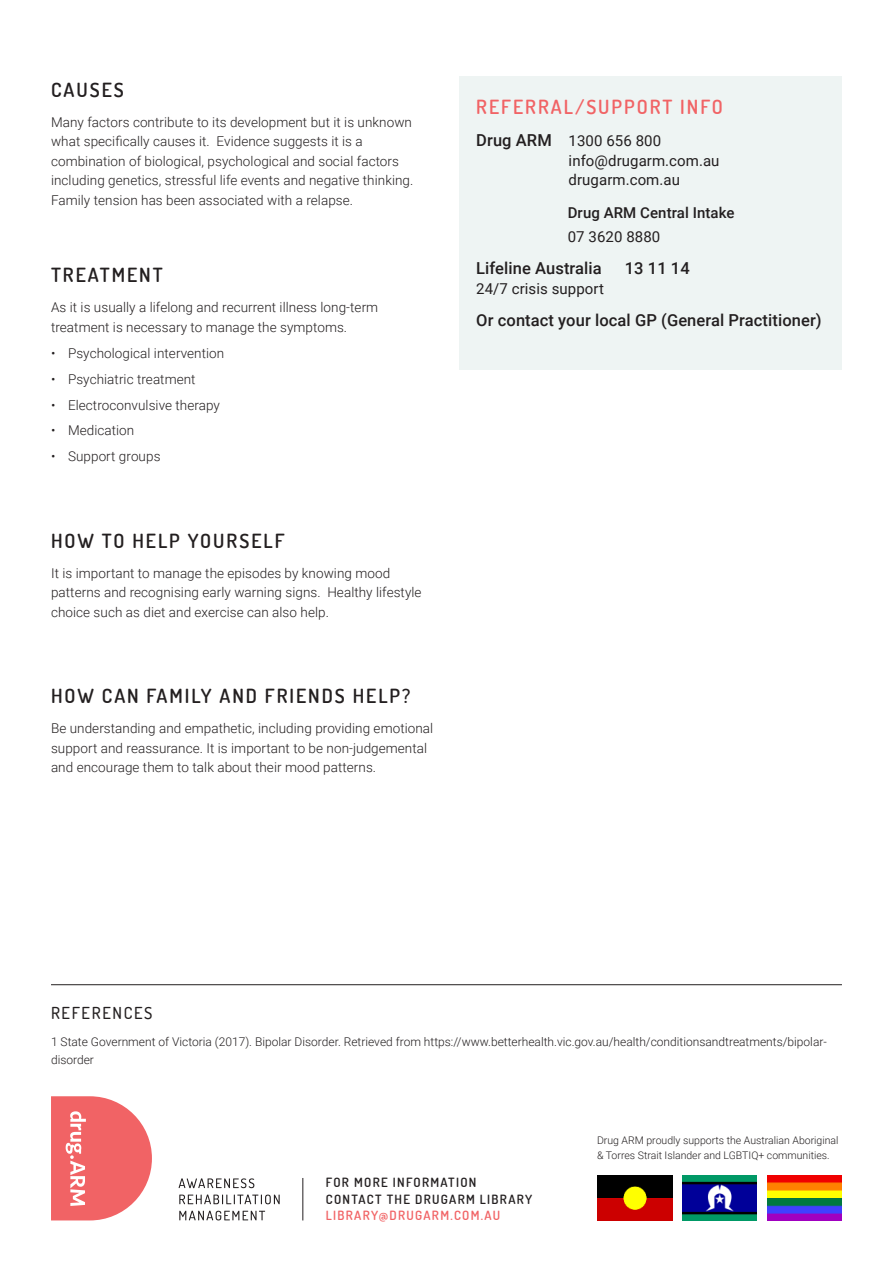
<style>
.page{position:relative;width:893px;height:1263px;background:#fff}
.page>*{position:absolute;margin:0;border:0;box-sizing:border-box;transform-origin:0 0}
.t1{font:600 19.5px "Dosis";letter-spacing:.1em;color:#231f20}
.t2{font:600 19.5px "Dosis";letter-spacing:.1em;color:#f16365}
.t3{font:500 16.5px "Roboto";letter-spacing:.005em;color:#231f20}
.t4{font:500 16.5px "Dosis";letter-spacing:.1em;color:#231f20}
.t5{font:15px/19.5px "Roboto";letter-spacing:.005em;color:#231f20}
.t6{font:500 15px "Roboto";letter-spacing:.005em;color:#231f20}
.t7{font:300 13.5px/19.5px "Roboto";letter-spacing:.005em;color:#231f20}
.t8{font:600 12.75px/16.5px "Dosis";letter-spacing:.1em;color:#231f20}
.t9{font:600 12.75px "Dosis";letter-spacing:.1em;color:#f16365}
.t10{font:300 12px/18px "Roboto";color:#231f20}
.t11{font:300 10.5px/15px "Roboto";color:#231f20}
.s1{font-weight:500;font-size:16.5px}
</style>
<div class="page">
<hr style="left:303px;top:1178px;width:1px;height:42px;background:#231f20">
<svg style="left:51px;top:1096px;width:101px;height:124px"></svg>
<img style="left:682px;top:1175px;width:75px;height:45px">
<img style="left:767px;top:1175px;width:75px;height:45px">
<img style="left:597px;top:1175px;width:75px;height:45px">
<svg style="left:179px;top:1178px;width:75px;height:10px"></svg>
<svg style="left:179px;top:1194px;width:101px;height:10px"></svg>
<svg style="left:179px;top:1210px;width:86px;height:10px"></svg>
<hr style="left:51px;top:984px;width:791px;height:1px;background:#231f20">
<div style="left:459px;top:77px;width:383px;height:293px;background:#eef4f3"></div>
<h1 class="t1" style="left:51px;top:78px;width:74px">CAUSES</h1>
<p class="t7" style="left:51px;top:112px;width:364px">Many factors contribute to its development but it is unknown what specifically causes it. Evidence suggests it is a combination of biological, psychological and social factors including genetics, stressful life events and negative thinking.<br>Family tension has been associated with a relapse.</p>
<h1 class="t1" style="left:51px;top:264px;width:113px">TREATMENT</h1>
<p class="t7" style="left:51px;top:297px;width:329px">As it is usually a lifelong and recurrent illness long-term treatment is necessary to manage the symptoms.</p>
<p class="t7" style="left:51px;top:344px;width:175px">• Psychological intervention</p>
<p class="t7" style="left:51px;top:370px;width:146px">• Psychiatric treatment</p>
<p class="t7" style="left:51px;top:396px;width:171px">• Electroconvulsive therapy</p>
<p class="t7" style="left:51px;top:422px;width:85px">• Medication</p>
<p class="t7" style="left:51px;top:448px;width:111px">• Support groups</p>
<h1 class="t1" style="left:51px;top:529px;width:235px">HOW TO HELP YOURSELF</h1>
<p class="t7" style="left:51px;top:563px;width:372px">It is important to manage the episodes by knowing mood patterns and recognising early warning signs. Healthy lifestyle choice such as diet and exercise can also help.</p>
<h1 class="t1" style="left:51px;top:685px;width:361px">HOW CAN FAMILY AND FRIENDS HELP?</h1>
<p class="t7" style="left:51px;top:718px;width:384px">Be understanding and empathetic, including providing emotional support and reassurance. It is important to be non-judgemental and encourage them to talk about their mood patterns.</p>
<h1 class="t2" style="left:476px;top:95px;width:248px">REFERRAL/SUPPORT INFO</h1>
<p class="t5" style="left:569px;top:132px;width:152px;text-indent:-92px"><span class="s1">Drug ARM</span> 1300 656 800 info@drugarm.com.au drugarm.com.au</p>
<p class="t6" style="left:568px;top:206px;width:168px">Drug ARM Central Intake</p>
<p class="t5" style="left:568px;top:228px;width:94px">07 3620 8880</p>
<p class="t3" style="left:476px;top:261px;width:127px">Lifeline Australia</p>
<p class="t3" style="left:625px;top:261px;width:67px">13 11 14</p>
<p class="t5" style="left:476px;top:280px;width:129px">24/7 crisis support</p>
<p class="t3" style="left:476px;top:313px;width:347px">Or contact your local GP (General Practitioner)</p>
<p class="t4" style="left:51px;top:1004px;width:103px">REFERENCES</p>
<p class="t10" style="left:51px;top:1032px;width:777px">1 State Government of Victoria (2017). Bipolar Disorder. Retrieved from https://www.betterhealth.vic.gov.au/health/conditionsandtreatments/bipolar&shy;disorder</p>
<p class="t8" style="left:326px;top:1175px;width:208px">FOR MORE INFORMATION<br>CONTACT THE DRUGARM LIBRARY</p>
<p class="t9" style="left:326px;top:1211px;width:176px">LIBRARY@DRUGARM.COM.AU</p>
<p class="t11" style="left:597px;top:1134px;width:243px">Drug ARM proudly supports the Australian Aboriginal &amp; Torres Strait Islander and LGBTIQ+ communities.</p>
</div>
